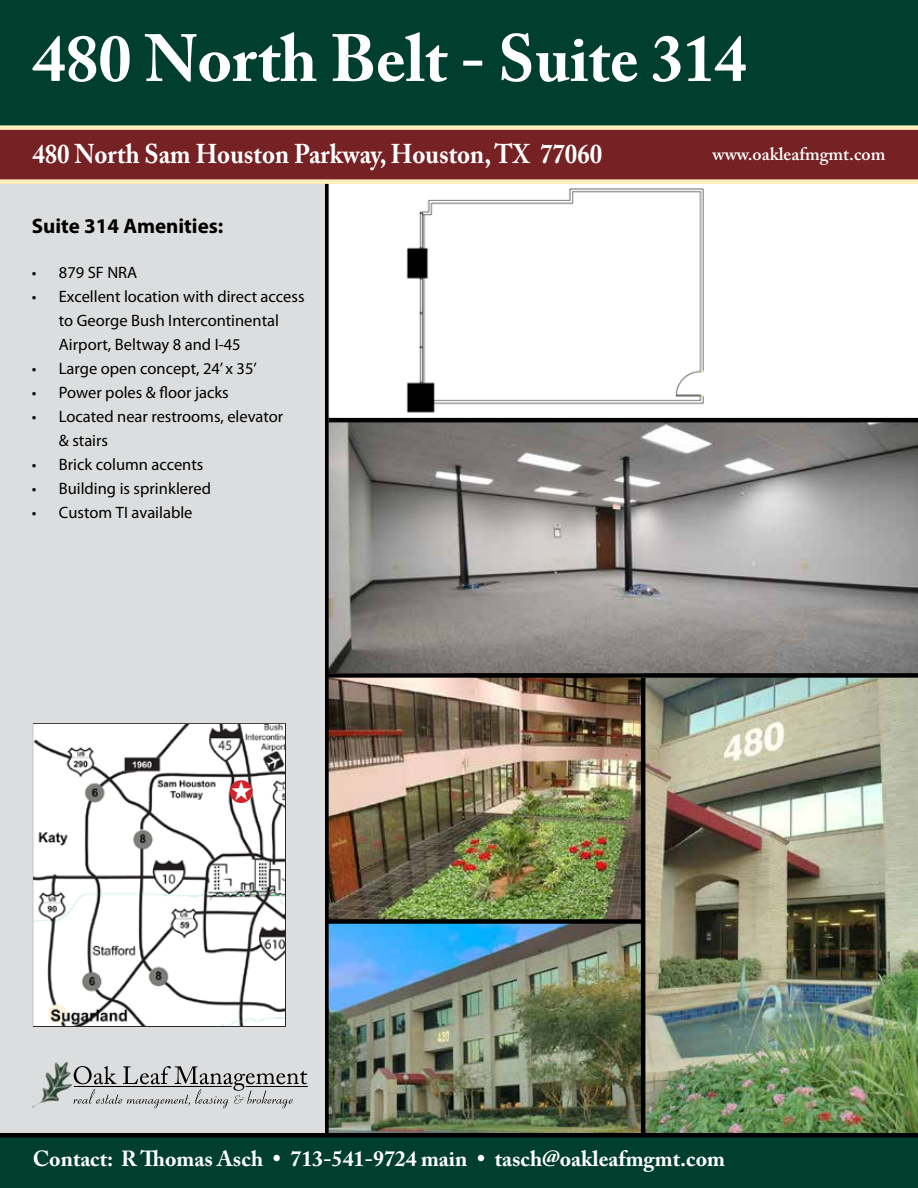
<style>
.page{position:relative;width:918px;height:1188px;background:#fff}
.page>*{position:absolute;margin:0;border:0;box-sizing:border-box;transform-origin:0 0}
.t1{font:700 66px "Adobe Caslon Pro";color:#fff}
.t2{font:36px "Carta";color:#d2232a}
.t3{font:700 27px "Adobe Caslon Pro";color:#fff;scale:.92 1}
.t4{font:700 21.75px "Adobe Caslon Pro";color:#fff}
.t5{font:700 21px "Myriad Pro";color:#000}
.t6{font:600 18px "Adobe Caslon Pro";color:#fff}
.t7{font:16.5px/24px "Myriad Pro";color:#000}
</style>
<div class="page">
<img style="left:329px;top:924px;width:312px;height:209px">
<img style="left:645px;top:678px;width:273px;height:455px">
<img style="left:329px;top:422px;width:589px;height:251px">
<img style="left:329px;top:678px;width:312px;height:241px">
<div style="left:0;top:0;width:918px;height:130px;background:#003f2d"></div>
<hr style="left:329px;top:418px;width:589px;height:4px;background:#000">
<div style="left:324px;top:173px;width:5px;height:982px;background:#000"></div>
<div style="left:324px;top:673px;width:594px;height:5px;background:#000"></div>
<div style="left:324px;top:919px;width:319px;height:5px;background:#000"></div>
<hr style="left:641px;top:678px;width:4px;height:469px;background:#000">
<div style="left:0;top:173px;width:324px;height:1015px;background:#dcddde"></div>
<div style="left:0;top:127px;width:918px;height:55px;background:#762123"></div>
<div style="left:0;top:125px;width:918px;height:5px;background:#feb"></div>
<div style="left:0;top:179px;width:918px;height:5px;background:#feb"></div>
<img style="left:395px;top:179px;width:323px;height:234px">
<div style="left:0;top:1137px;width:918px;height:51px;background:#003f2d"></div>
<hr style="left:246px;top:1086px;width:62px;height:1px;background:#000">
<img style="left:32px;top:1062px;width:40px;height:46px">
<svg style="left:73px;top:1066px;width:234px;height:42px"></svg>
<img style="left:34px;top:724px;width:251px;height:302px">
<div style="left:232px;top:782px;width:21px;height:21px;background:#fff;border-radius:50%"></div>
<hr style="left:0;top:1133px;width:918px;height:4px;background:#000">
<h1 class="t1" style="left:32px;top:20px;width:715px">480 North Belt - Suite 314</h1>
<h3 class="t3" style="left:32px;top:138px;width:621px">480 North Sam Houston Parkway, Houston, TX 77060</h3>
<p class="t5" style="left:32px;top:214px;width:193px">Suite 314 Amenities:</p>
<p class="t7" style="left:32px;top:261px;width:107px">• 879 SF NRA</p>
<p class="t7" style="left:59px;top:285px;width:247px;text-indent:-27px">• Excellent location with direct access to George Bush Intercontinental<br>Airport, Beltway 8 and I-45</p>
<p class="t7" style="left:32px;top:357px;width:227px">• Large open concept, 24’ x 35’</p>
<p class="t7" style="left:32px;top:381px;width:198px">• Power poles &amp; floor jacks</p>
<p class="t7" style="left:59px;top:405px;width:226px;text-indent:-27px">• Located near restrooms, elevator &amp; stairs</p>
<p class="t7" style="left:32px;top:453px;width:173px">• Brick column accents</p>
<p class="t7" style="left:32px;top:477px;width:181px">• Building is sprinklered</p>
<p class="t7" style="left:32px;top:501px;width:162px">• Custom TI available</p>
<h2 class="t2" style="left:229px;top:772px;width:27px">r</h2>
<p class="t6" style="left:713px;top:143px;width:174px">www.oakleafmgmt.com</p>
<h3 class="t4" style="left:33px;top:1145px;width:694px">Contact: R Thomas Asch • 713-541-9724 main • tasch@oakleafmgmt.com</h3>
</div>
